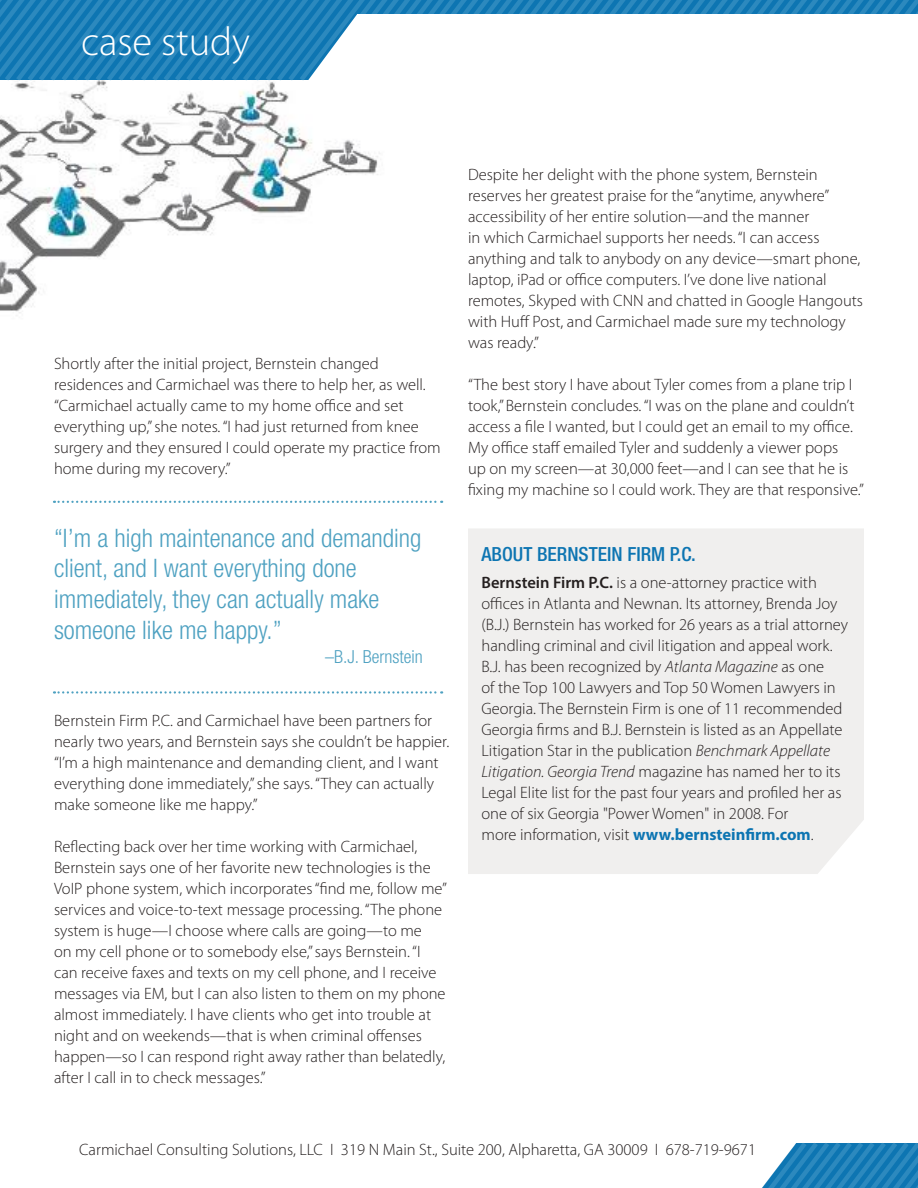
<style>
.page{position:relative;width:918px;height:1188px;background:#fff}
.page>*{position:absolute;margin:0;border:0;box-sizing:border-box;transform-origin:0 0}
.t1{font:300 40.5px "Myriad Pro";color:#fff}
.t2{font:300 condensed 25.5px/30.6px "Helvetica Neue";color:#4ea1c1}
.t3{font:500 condensed 19.5px "Helvetica Neue";color:#0d75b2}
.t4{font:300 condensed 18px "Helvetica Neue";color:#4ea1c1}
.t5{font:300 16.5px/21px "Myriad Pro";color:#241f1f}
.s1{font-weight:600}
.s2{font-style:italic}
.s3{font-weight:700;color:#0d75b2}
</style>
<div class="page">
<img style="left:0;top:82px;width:380px;height:234px">
<div style="left:357px;top:14px;width:561px;height:82px;background:#fff"></div>
<svg style="left:0;top:0;width:918px;height:82px"></svg>
<svg style="left:807px;top:1143px;width:111px;height:45px;background:#1c7eb7"></svg>
<svg style="left:762px;top:1143px;width:45px;height:45px"></svg>
<div style="left:468px;top:529px;width:396px;height:345px;background:#f0efee"></div>
<svg style="left:54px;top:501px;width:388px;height:2px"></svg>
<svg style="left:54px;top:691px;width:388px;height:3px"></svg>
<h1 class="t1" style="left:81px;top:19px;width:171px">case study</h1>
<p class="t5" style="left:54px;top:353px;width:388px">Shortly after the initial project, Bernstein changed residences and Carmichael was there to help her, as well. “Carmichael actually came to my home office and set everything up” , she notes I“. had just returned from knee surgery and they ensured I could operate my practice from home during my recovery“.</p>
<h2 class="t2" style="left:54px;top:522px;width:369px">m’I“ a high maintenance and demanding client, and I want everything done immediately, they can actually make someone like me happy “.</h2>
<p class="t4" style="left:325px;top:646px;width:99px">– .J.B Bernstein</p>
<p class="t5" style="left:54px;top:710px;width:397px">Bernstein Firm .C. P and Carmichael have been partners for nearly two years, and Bernstein says she couldnt’ be happier.<br>m’I“ a high maintenance and demanding client, and I want everything done immediately” , she says “. They can actually make someone like me happy“.</p>
<p class="t5" style="left:54px;top:836px;width:395px">Reflecting back over her time working with Carmichael, Bernstein says one of her favorite new technologies is the VoIP phone system, which incorporates“find me, follow me“ services and voice-to-text message processing “. The phone system is huge—I choose where calls are going—to me<br>on my cell phone or to somebody else” , says Bernstein I“. can receive faxes and texts on my cell phone, and I receive messages via EM, but I can also listen to them on my phone almost immediately I. have clients who get into trouble at night and on weekends—that is when criminal offenses happen—so I can respond right away rather than belatedly, after I call in to check messages“.</p>
<p class="t5" style="left:468px;top:164px;width:397px">Despite her delight with the phone system, Bernstein reserves her greatest praise for the“anytime, anywhere“ accessibility of her entire solution—and the manner<br>in which Carmichael supports her needs I“. can access anything and talk to anybody on any device—smart phone, laptop, iPad or office computers ’I. ve done live national remotes, Skyped with CNN and chatted in Google Hangouts with Huff Post, and Carmichael made sure my technology was ready“.</p>
<p class="t5" style="left:468px;top:374px;width:397px">“The best story I have about Tyler comes from a plane trip I took” , Bernstein concludes I“. was on the plane and couldnt’ access a file I wanted, but I could get an email to my office.<br>My office staff emailed Tyler and suddenly a viewer pops<br>up on my screen—at 30,000 feet—and I can see that he is fixing my machine so I could work. They are that responsive“.</p>
<p class="t3" style="left:482px;top:542px;width:216px">ABOUT BERNSTEIN FIRM .C.P</p>
<p class="t5" style="left:482px;top:573px;width:368px"><span class="s1">Bernstein Firm</span> ai s<span class="s1">.C.P</span> one-attorney practice with offices in Atlanta and Newnan. Its attorney, Brenda Joy<br>) .J.B( Bernstein has worked for 26 years as a trial attorney handling criminal and civil litigation and appeal work.<br>.J.B has been recognized by <span class="s2">Atlanta Magazine</span> as one<br>of the Top 100 Lawyers and Top 50 Women Lawyers in Georgia. The Bernstein Firm is one of 11 recommended Georgia firms and .J.B Bernstein is listed as an Appellate Litigation Star in the publication <span class="s2">Benchmark Appellate Litigation. Georgia Trend</span> magazine has named her to its Legal Elite list for the past four years and profiled her as one of six Georgia "Power Women" in 2008. For<br>more information, visit <span class="s3">www.bernsteinfirm.com</span>.</p>
<p class="t5" style="left:79px;top:1139px;width:678px">Carmichael Consulting Solutions, LLC I 319 N Main St., Suite 200, Alpharetta, GA 30009 I 678-719-9671</p>
</div>
